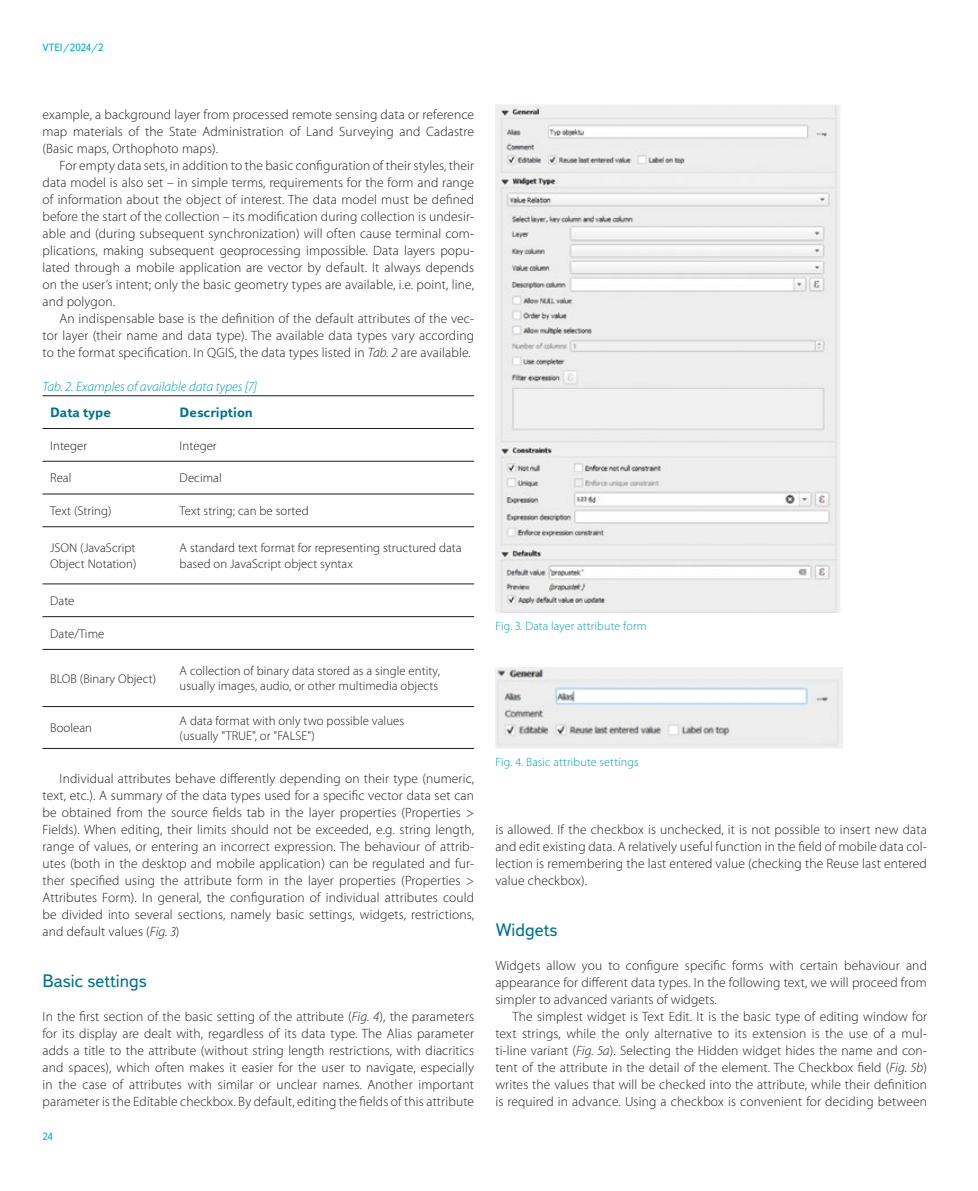
<style>
.page{position:relative;width:978px;height:1191px;background:#fff}
.page>*{position:absolute;margin:0;border:0;box-sizing:border-box;transform-origin:0 0}
.t1{font:18px "Textbook New";color:#00748c}
.t2{font:300 13.5px/17px "Myriad Pro";letter-spacing:.01em;color:#1d1d1b;text-align:justify}
.t3{font:italic 300 13.5px "Myriad Pro";color:#009cb4}
.t4{font:700 13.5px "Textbook New";color:#00748c}
.t5{font:300 12.75px/15.3px "Myriad Pro";letter-spacing:.005em;color:#1d1d1b}
.t6{font:300 12px "Myriad Pro";letter-spacing:.015em;color:#009cb4}
.t7{font:10.5px "Textbook New";color:#00afcb}
.s1{font-style:italic}
</style>
<div class="page">
<svg style="left:43px;top:396px;width:431px;height:352px"></svg>
<hr style="left:43px;top:428px;width:129px;height:1px;background:#1d1d1b">
<hr style="left:172px;top:428px;width:302px;height:1px;background:#1d1d1b">
<hr style="left:43px;top:461px;width:129px;height:1px;background:#1d1d1b">
<hr style="left:172px;top:461px;width:302px;height:1px;background:#1d1d1b">
<hr style="left:43px;top:494px;width:129px;height:1px;background:#1d1d1b">
<hr style="left:172px;top:494px;width:302px;height:1px;background:#1d1d1b">
<hr style="left:43px;top:526px;width:129px;height:1px;background:#1d1d1b">
<hr style="left:172px;top:526px;width:302px;height:1px;background:#1d1d1b">
<hr style="left:43px;top:583px;width:129px;height:1px;background:#1d1d1b">
<hr style="left:172px;top:583px;width:302px;height:1px;background:#1d1d1b">
<hr style="left:43px;top:616px;width:129px;height:1px;background:#1d1d1b">
<hr style="left:172px;top:616px;width:302px;height:1px;background:#1d1d1b">
<hr style="left:43px;top:649px;width:129px;height:1px;background:#1d1d1b">
<hr style="left:172px;top:649px;width:302px;height:1px;background:#1d1d1b">
<hr style="left:43px;top:706px;width:129px;height:1px;background:#1d1d1b">
<hr style="left:172px;top:706px;width:302px;height:1px;background:#1d1d1b">
<hr style="left:43px;top:395px;width:129px;height:1px;background:#1d1d1b">
<hr style="left:172px;top:395px;width:302px;height:1px;background:#1d1d1b">
<hr style="left:43px;top:748px;width:129px;height:1px;background:#1d1d1b">
<hr style="left:172px;top:748px;width:302px;height:1px;background:#1d1d1b">
<img style="left:495px;top:104px;width:345px;height:508px">
<img style="left:495px;top:667px;width:348px;height:81px">
<p class="t7" style="left:43px;top:41px;width:63px">VTEI/2024/2</p>
<p class="t2" style="left:43px;top:106px;width:433px">example, a background layer from processed remote sensing data or reference map materials of the State Administration of Land Surveying and Cadastre (Basic maps, Orthophoto maps).</p>
<p class="t2" style="left:43px;top:157px;width:433px;text-indent:17px">For empty data sets, in addition to the basic configuration of their styles, their data model is also set – in simple terms, requirements for the form and range of information about the object of interest. The data model must be defined before the start of the collection – its modification during collection is undesir&shy;able and (during subsequent synchronization) will often cause terminal com&shy;plications, making subsequent geoprocessing impossible. Data layers popu&shy;lated through a mobile application are vector by default. It always depends on the user’s intent; only the basic geometry types are available, i.e. point, line, and polygon.</p>
<p class="t2" style="left:43px;top:310px;width:433px;text-indent:17px">An indispensable base is the definition of the default attributes of the vec&shy;tor layer (their name and data type). The available data types vary according to the format specification. In QGIS, the data types listed in <span class="s1">Tab. 2</span> are available.</p>
<p class="t3" style="left:43px;top:379px;width:216px">Tab. 2. Examples of available data types [7]</p>
<p class="t4" style="left:50px;top:404px;width:62px">Data type</p>
<p class="t4" style="left:180px;top:404px;width:75px">Description</p>
<p class="t5" style="left:50px;top:437px;width:39px">Integer</p>
<p class="t5" style="left:180px;top:437px;width:39px">Integer</p>
<p class="t5" style="left:50px;top:470px;width:23px">Real</p>
<p class="t5" style="left:180px;top:470px;width:44px">Decimal</p>
<p class="t5" style="left:50px;top:503px;width:63px">Text (String)</p>
<p class="t5" style="left:180px;top:503px;width:130px">Text string; can be sorted</p>
<p class="t5" style="left:50px;top:540px;width:88px">JSON (JavaScript<br>Object Notation)</p>
<p class="t5" style="left:180px;top:540px;width:284px">A standard text format for representing structured data based on JavaScript object syntax</p>
<p class="t5" style="left:50px;top:593px;width:26px">Date</p>
<p class="t5" style="left:50px;top:626px;width:56px">Date/Time</p>
<p class="t5" style="left:50px;top:671px;width:107px">BLOB (Binary Object)</p>
<p class="t5" style="left:180px;top:663px;width:262px">A collection of binary data stored as a single entity, usually images, audio, or other multimedia objects</p>
<p class="t5" style="left:50px;top:720px;width:43px">Boolean</p>
<p class="t5" style="left:180px;top:712px;width:226px">A data format with only two possible values (usually "TRUE", or "FALSE")</p>
<p class="t2" style="left:43px;top:769px;width:433px;text-indent:17px">Individual attributes behave differently depending on their type (numeric, text, etc.). A summary of the data types used for a specific vector data set can be obtained from the source fields tab in the layer properties (Properties &gt; Fields). When editing, their limits should not be exceeded, e.g. string length, range of values, or entering an incorrect expression. The behaviour of attrib&shy;utes (both in the desktop and mobile application) can be regulated and fur&shy;ther specified using the attribute form in the layer properties (Properties &gt; Attributes Form). In general, the configuration of individual attributes could be divided into several sections, namely basic settings, widgets, restrictions, and default values (<span class="s1">Fig. 3</span>)</p>
<h1 class="t1" style="left:43px;top:969px;width:106px">Basic settings</h1>
<p class="t2" style="left:43px;top:1007px;width:433px">In the first section of the basic setting of the attribute (<span class="s1">Fig. 4</span>), the parameters for its display are dealt with, regardless of its data type. The Alias parameter adds a title to the attribute (without string length restrictions, with diacritics and spaces), which often makes it easier for the user to navigate, especially in the case of attributes with similar or unclear names. Another important parameter is the Editable checkbox. By default, editing the fields of this attribute</p>
<p class="t7" style="left:43px;top:1130px;width:12px">24</p>
<p class="t6" style="left:495px;top:618px;width:153px">Fig. 3. Data layer attribute form</p>
<p class="t6" style="left:495px;top:754px;width:145px">Fig. 4. Basic attribute settings</p>
<p class="t2" style="left:495px;top:820px;width:433px">is allowed. If the checkbox is unchecked, it is not possible to insert new data and edit existing data. A relatively useful function in the field of mobile data col&shy;lection is remembering the last entered value (checking the Reuse last entered value checkbox).</p>
<h1 class="t1" style="left:495px;top:918px;width:64px">Widgets</h1>
<p class="t2" style="left:495px;top:956px;width:433px">Widgets allow you to configure specific forms with certain behaviour and appearance for different data types. In the following text, we will proceed from simpler to advanced variants of widgets.</p>
<p class="t2" style="left:495px;top:1007px;width:433px;text-indent:17px">The simplest widget is Text Edit. It is the basic type of editing window for text strings, while the only alternative to its extension is the use of a mul&shy;ti-line variant (<span class="s1">Fig. 5a</span>). Selecting the Hidden widget hides the name and con&shy;tent of the attribute in the detail of the element. The Checkbox field (<span class="s1">Fig. 5b</span>) writes the values that will be checked into the attribute, while their definition is required in advance. Using a checkbox is convenient for deciding between</p>
</div>
